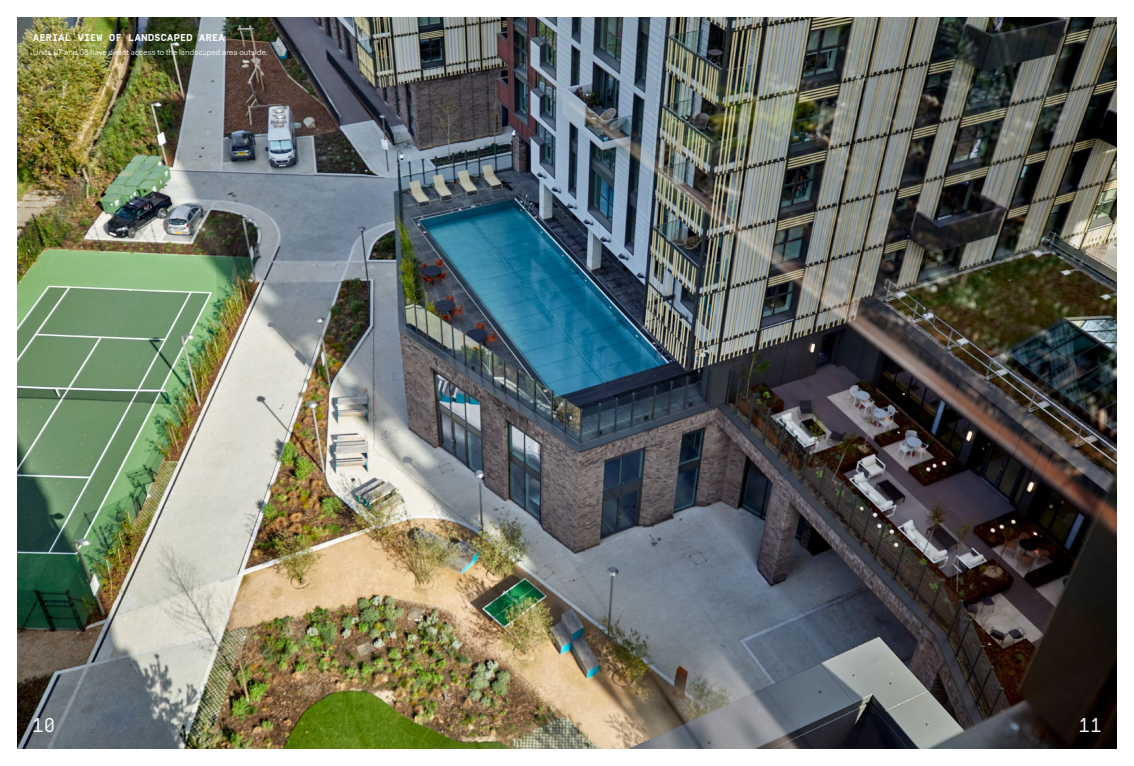
<style>
.page{position:relative;width:1134px;height:766px;background:#fff}
.page>*{position:absolute;margin:0;border:0;box-sizing:border-box;transform-origin:0 0}
.t1{font:20px "Simplon Mono";color:#fff}
.t2{font:700 10px "Simplon Mono";letter-spacing:.035em;color:#fff}
.t3{font:8px "Fakt Pro Blond";letter-spacing:.015em;color:#fff}
</style>
<div class="page">
<img style="left:17px;top:17px;width:1100px;height:731px">
<p class="t2" style="left:33px;top:33px;width:193px">AERIAL VIEW OF LANDSCAPED AREA</p>
<p class="t3" style="left:33px;top:47px;width:236px">Units 07 and 08 have direct access to the landscaped area outside.</p>
<h1 class="t1" style="left:32px;top:714px;width:25px">10</h1>
<h1 class="t1" style="left:1078px;top:714px;width:26px">11</h1>
</div>
